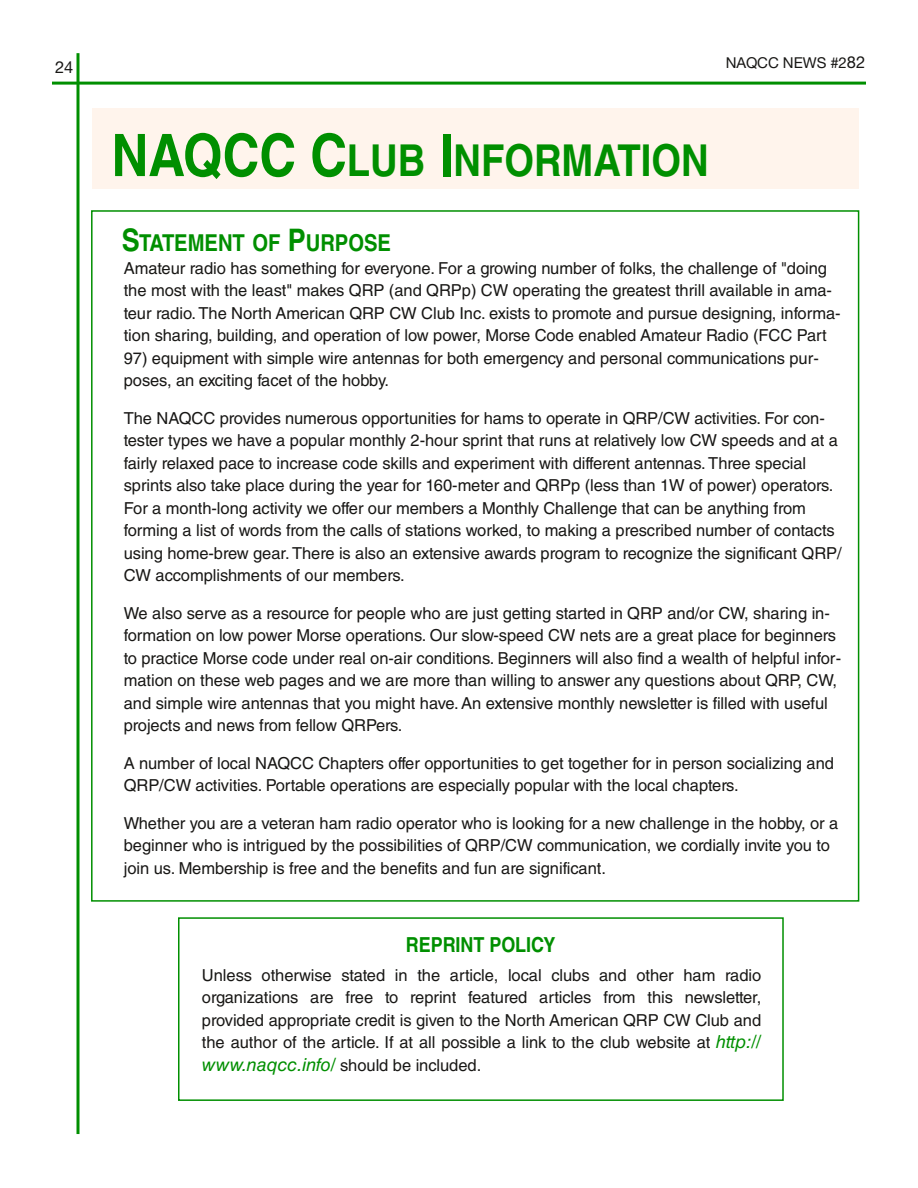
<style>
.page{position:relative;width:918px;height:1188px;background:#fff}
.page>*{position:absolute;margin:0;border:0;box-sizing:border-box;transform-origin:0 0}
.t1{font:700 43.95px "Helvetica LT Std";color:#008f00;scale:.87 1}
.t2{font:700 23.25px "Helvetica LT Std";letter-spacing:-.005em;color:#008f00;scale:.87 1}
.t3{font:700 20.7px "Helvetica LT Std";letter-spacing:-.005em;color:#008f00;scale:.87 1}
.t4{font:16.5px/22.5px "Helvetica LT Std";letter-spacing:-.005em;color:#181715}
.t5{font:16.5px "Helvetica Neue LT Std";color:#181715}
.t6{font:15px "Helvetica Neue LT Std";color:#181715}
.s1{font-size:16.5px}
.s2{font-size:58.65px}
.s3{font-size:31.05px}
.s4{font-style:italic;font-size:18px;color:#008f00}
</style>
<div class="page">
<hr style="left:77px;top:53px;width:3px;height:1081px;background:#008f00">
<hr style="left:52px;top:82px;width:814px;height:3px;background:#008f00">
<div style="left:178px;top:917px;width:606px;height:184px;border:2px solid #008f00"></div>
<div style="left:92px;top:108px;width:767px;height:81px;background:#fff4ec"></div>
<p class="t5" style="left:55px;top:61px;width:20px">24</p>
<p class="t6" style="left:726px;top:58px;width:141px">NAQCC NEWS #2<span class="s1">82</span></p>
<h1 class="t1" style="left:112px;top:145px;width:688px"><span class="s2">NAQCC C</span>LUB <span class="s2">I</span>NFORMATION</h1>
<h2 class="t2" style="left:122px;top:234px;width:311px"><span class="s3">S</span>TATEMENT OF <span class="s3">P</span>URPOSE</h2>
<p class="t4" style="left:124px;top:259px;width:718px">Amateur radio has something for everyone. For a growing number of folks, the challenge of "doing the most with the least" makes QRP (and QRPp) CW operating the greatest thrill available in ama‐ teur radio.The North American QRP CW Club Inc. exists to promote and pursue designing, informa‐ tion sharing, building, and operation of low power, Morse Code enabled Amateur Radio (FCC Part</p>
<p class="t4" style="left:124px;top:349px;width:697px">97) equipment with simple wire antennas for both emergency and personal communications pur‐ poses, an exciting facet of the hobby.</p>
<p class="t4" style="left:124px;top:409px;width:719px">The NAQCC provides numerous opportunities for hams to operate in QRP/CW activities. For con‐ tester types we have a popular monthly 2-hour sprint that runs at relatively low CW speeds and at a fairly relaxed pace to increase code skills and experiment with different antennas.Three special sprints also take place during the year for 160-meter and QRPp (less than 1W of power) operators.<br>For a month-long activity we offer our members a Monthly Challenge that can be anything from forming a list of words from the calls of stations worked, to making a prescribed number of contacts using home-brew gear.There is also an extensive awards program to recognize the significant QRP/ CW accomplishments of our members.</p>
<p class="t4" style="left:124px;top:604px;width:719px">We also serve as a resource for people who are just getting started in QRP and/or CW, sharing in‐ formation on low power Morse operations. Our slow-speed CW nets are a great place for beginners to practice Morse code under real on-air conditions. Beginners will also find a wealth of helpful infor‐ mation on these web pages and we are more than willing to answer any questions about QRP, CW, and simple wire antennas that you might have.An extensive monthly newsletter is filled with useful projects and news from fellow QRPers.</p>
<p class="t4" style="left:124px;top:754px;width:712px">A number of local NAQCC Chapters offer opportunities to get together for in person socializing and<br>QRP/CW activities. Portable operations are especially popular with the local chapters.</p>
<p class="t4" style="left:124px;top:814px;width:716px">Whether you are a veteran ham radio operator who is looking for a new challenge in the hobby, or a beginner who is intrigued by the possibilities of QRP/CW communication, we cordially invite you to join us. Membership is free and the benefits and fun are significant.</p>
<p class="t3" style="left:406px;top:937px;width:173px">REPRINT POLICY</p>
<p class="t4" style="left:202px;top:966px;width:561px;text-align:justify">Unless otherwise stated in the article, local clubs and other ham radio organizations are free to reprint featured articles from this newsletter, provided appropriate credit is given to the North American QRP CW Club and the author of the article. If at all possible a link to the club website at <span class="s4">http:// www.naqcc.info/</span> should be included.</p>
</div>
